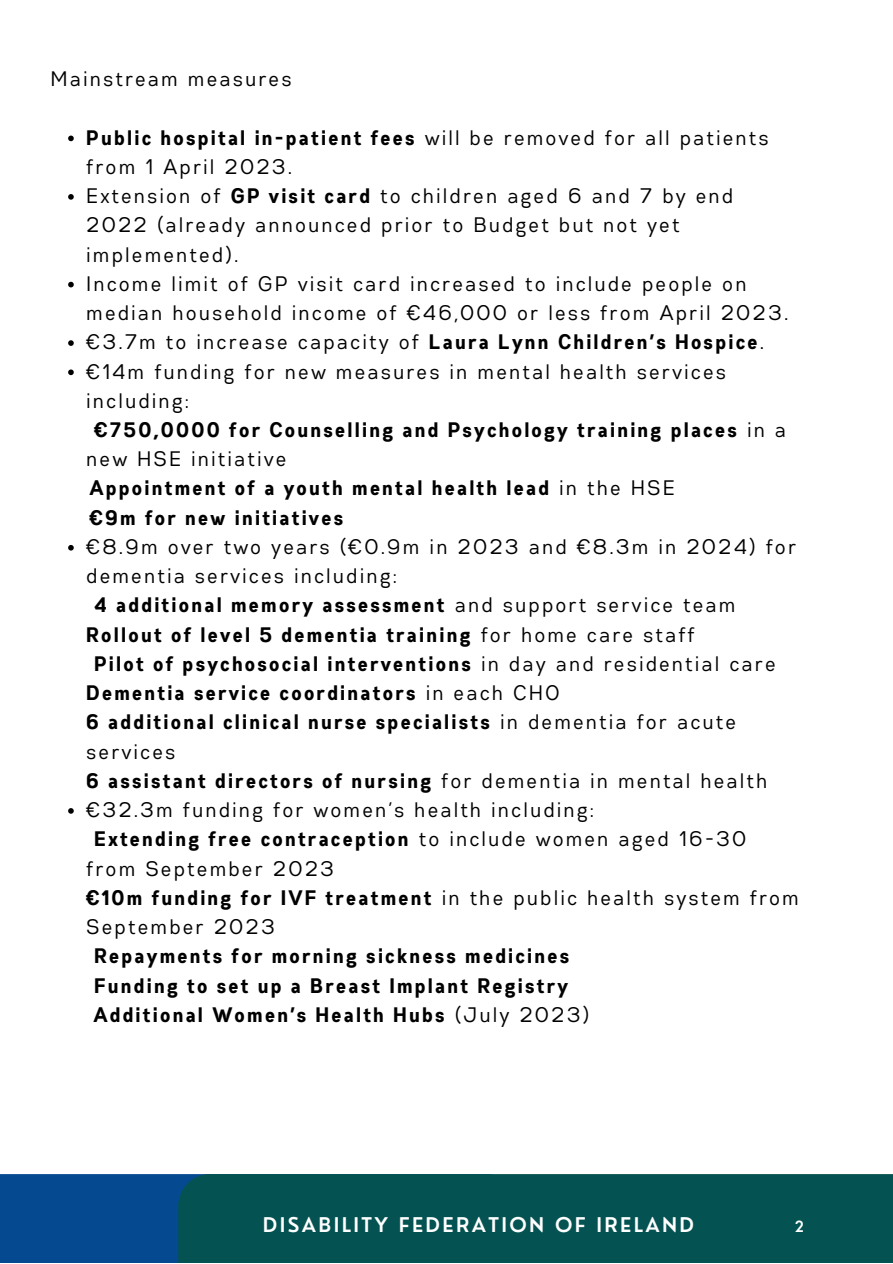
<style>
.page{position:relative;width:893px;height:1264px;background:#fff}
.page>*{position:absolute;margin:0;border:0;box-sizing:border-box;transform-origin:0 0}
.t1{font:700 21px/29.2px "Gabriel Sans Cond";letter-spacing:.12em;color:#000}
.t2{font:21px "Gabriel Sans Cond";letter-spacing:.12em;color:#000}
.t3{font:600 19.8px "Nourd";letter-spacing:.12em;color:#fff}
.t4{font:600 15px "Nourd";color:#fff}
.s1{font-weight:400}
.s2{font-weight:700}
</style>
<div class="page">
<div style="left:0;top:1174px;width:178px;height:88px;background:#054a90"></div>
<div style="left:178px;top:1174px;width:714px;height:88px;background:#045352"></div>
<svg style="left:68px;top:136px;width:6px;height:5px"></svg>
<svg style="left:68px;top:194px;width:6px;height:6px"></svg>
<svg style="left:68px;top:282px;width:6px;height:5px"></svg>
<svg style="left:68px;top:340px;width:6px;height:6px"></svg>
<svg style="left:68px;top:369px;width:6px;height:6px"></svg>
<svg style="left:68px;top:545px;width:6px;height:5px"></svg>
<svg style="left:68px;top:808px;width:6px;height:5px"></svg>
<p class="t2" style="left:51px;top:69px;width:242px">Mainstream measures</p>
<p class="t1" style="left:87px;top:124px;width:683px">Public hospital in-patient fees <span class="s1">will be removed for all patients</span></p>
<p class="t2" style="left:87px;top:157px;width:207px">from 1 April 2023.</p>
<p class="t2" style="left:87px;top:186px;width:648px">Extension of <span class="s2">GP visit card</span> to children aged 6 and 7 by end</p>
<p class="t2" style="left:87px;top:216px;width:594px">2022 (already announced prior to Budget but not yet</p>
<p class="t2" style="left:87px;top:245px;width:153px">implemented).</p>
<p class="t2" style="left:87px;top:274px;width:661px">Income limit of GP visit card increased to include people on</p>
<p class="t2" style="left:87px;top:303px;width:703px">median household income of €46,000 or less from April 2023.</p>
<p class="t2" style="left:87px;top:333px;width:678px">€3.7m to increase capacity of <span class="s2">Laura Lynn Children’s Hospice</span>.</p>
<p class="t2" style="left:87px;top:362px;width:640px">€14m funding for new measures in mental health services</p>
<p class="t2" style="left:87px;top:391px;width:104px">including:</p>
<p class="t1" style="left:95px;top:416px;width:693px">€750,0000 for Counselling and Psychology training places <span class="s1">in a</span></p>
<p class="t2" style="left:87px;top:449px;width:201px">new HSE initiative</p>
<p class="t1" style="left:90px;top:475px;width:586px">Appointment of a youth mental health lead <span class="s1">in the HSE </span>€9m for new initiatives</p>
<p class="t2" style="left:87px;top:537px;width:710px">€8.9m over two years (€0.9m in 2023 and €8.3m in 2024) for</p>
<p class="t2" style="left:87px;top:566px;width:312px">dementia services including:</p>
<p class="t1" style="left:95px;top:591px;width:642px">4 additional memory assessment <span class="s1">and support service team</span></p>
<p class="t1" style="left:87px;top:621px;width:609px">Rollout of level 5 dementia training <span class="s1">for home care staff</span></p>
<p class="t1" style="left:95px;top:650px;width:682px">Pilot of psychosocial interventions <span class="s1">in day and residential care</span></p>
<p class="t1" style="left:87px;top:679px;width:474px">Dementia service coordinators <span class="s1">in each CHO</span></p>
<p class="t1" style="left:87px;top:708px;width:651px">6 additional clinical nurse specialists <span class="s1">in dementia for acute</span></p>
<p class="t2" style="left:87px;top:742px;width:90px">services</p>
<p class="t1" style="left:87px;top:767px;width:682px">6 assistant directors of nursing <span class="s1">for dementia in mental health</span></p>
<p class="t2" style="left:87px;top:800px;width:509px">€32.3m funding for women’s health including:</p>
<p class="t1" style="left:95px;top:825px;width:653px">Extending free contraception <span class="s1">to include women aged 16-30</span></p>
<p class="t2" style="left:87px;top:859px;width:249px">from September 2023</p>
<p class="t2" style="left:87px;top:888px;width:713px"><span class="s2">€10m funding for IVF treatment</span> in the public health system from</p>
<p class="t2" style="left:87px;top:917px;width:190px">September 2023</p>
<p class="t1" style="left:94px;top:942px;width:497px">Repayments for morning sickness medicines<br>Funding to set up a Breast Implant Registry<br>Additional Women’s Health Hubs <span class="s1">(July 2023)</span></p>
<p class="t3" style="left:263px;top:1212px;width:432px">DISABILITY FEDERATION OF IRELAND</p>
<p class="t4" style="left:794px;top:1216px;width:11px">2</p>
</div>
